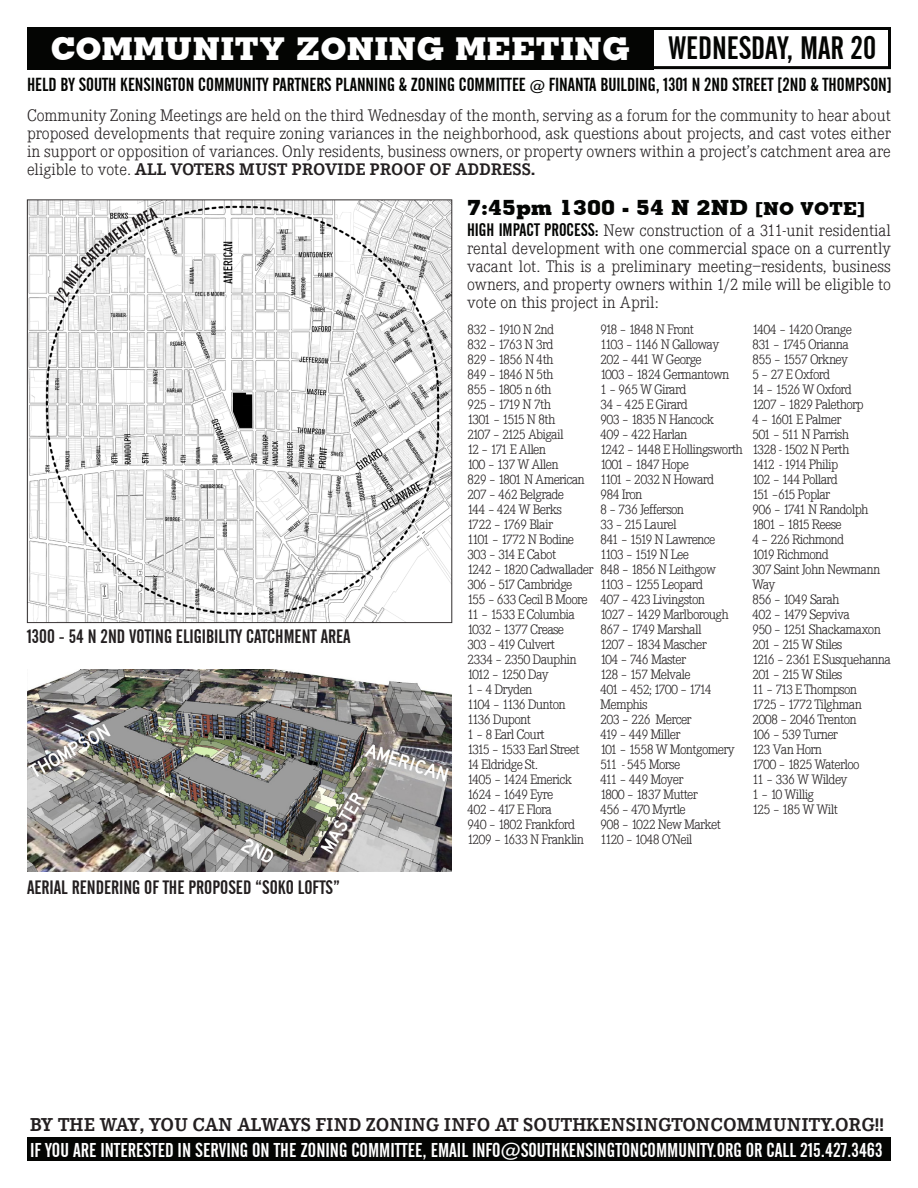
<style>
.page{position:relative;width:918px;height:1188px;background:#fff}
.page>*{position:absolute;margin:0;border:0;box-sizing:border-box;transform-origin:0 0}
.t1{font:32.25px "Alternate Gothic No 2 BT";color:#040503}
.t2{font:800 31.5px "Memphis";color:#fff}
.t3{font:800 21px "Memphis";color:#040503}
.t4{font:19.95px "Alternate Gothic No 2 BT";color:#fff}
.t5{font:19.35px "Alternate Gothic No 2 BT";color:#231f20}
.t6{font:18.9px "Alternate Gothic No 2 BT";color:#040503}
.t7{font:700 18.3px "Corporate EBQ";letter-spacing:.03em;color:#231f20}
.t8{font:300 16.5px/18px "Corporate EBQ";color:#231f20;text-align:justify}
.t9{font:300 13.5px/15px "Corporate EBQ";letter-spacing:-.05em;color:#231f20}
.t10{font:300 13.5px "Corporate EBQ";letter-spacing:-.085em;color:#231f20}
.t11{font:300 13.5px "Corporate EBQ";letter-spacing:-.095em;color:#231f20}
.t12{font:300 13.5px "Corporate EBQ";letter-spacing:-.13em;color:#231f20}
.t13{font:300 13.5px "Corporate EBQ";letter-spacing:-.125em;color:#231f20}
.t14{font:300 13.5px "Corporate EBQ";letter-spacing:-.135em;color:#231f20}
.s1{font-size:15.3px}
.s2{font-weight:700}
.s3{font-size:18px}
.s4{font-family:"Alternate Gothic No 2 BT";font-weight:400;font-size:18px;color:#040503}
</style>
<div class="page">
<div style="left:628px;top:27px;width:263px;height:42px;border:3px solid #040503"></div>
<div style="left:27px;top:27px;width:627px;height:42px;background:#040503"></div>
<div style="left:27px;top:1138px;width:864px;height:23px;background:#040503"></div>
<img style="left:26px;top:199px;width:427px;height:425px">
<img style="left:27px;top:670px;width:425px;height:201px">
<p class="t2" style="left:51px;top:28px;width:581px">COMMUNITY ZONING MEETING</p>
<p class="t1" style="left:669px;top:30px;width:209px">WEDNESDAY, MAR 20</p>
<p class="t6" style="left:27px;top:74px;width:867px">HELD BY SOUTH KENSINGTON COMMUNITY PARTNERS PLANNING &amp; ZONING COMMITTEE <span class="s1">@</span> FINANTA BUILDING, 1301 N 2ND STREET [2ND &amp; THOMPSON]</p>
<p class="t8" style="left:27px;top:107px;width:865px">Community Zoning Meetings are held on the third Wednesday of the month, serving as a forum for the community to hear about proposed developments that require zoning variances in the neighborhood, ask questions about projects, and cast votes either in support or opposition of variances. Only residents, business owners, or property owners within a project’s catchment area are eligible to vote. <span class="s2">ALL VOTERS MUST PROVIDE PROOF OF ADDRESS.</span></p>
<p class="t5" style="left:27px;top:626px;width:325px">1300 - 54 N 2ND VOTING ELIGIBILITY CATCHMENT AREA</p>
<p class="t5" style="left:27px;top:876px;width:315px">AERIAL RENDERING OF THE PROPOSED “SOKO LOFTS”</p>
<p class="t3" style="left:467px;top:193px;width:400px">7:45pm 1300 - 54 N 2ND <span class="s3">[NO VOTE]</span></p>
<p class="t8" style="left:467px;top:222px;width:425px"><span class="s4">HIGH IMPACT PROCESS:</span> New construction of a 311-unit residential rental development with one commercial space on a currently vacant lot. This is a preliminary meeting—residents, business owners, and property owners within 1/2 mile will be eligible to vote on this project in April:</p>
<p class="t9" style="left:467px;top:322px;width:89px">832 – 1910 N 2nd</p>
<p class="t9" style="left:467px;top:337px;width:88px">832 – 1763 N 3rd</p>
<p class="t9" style="left:467px;top:352px;width:88px">829 – 1856 N 4th</p>
<p class="t9" style="left:467px;top:367px;width:88px">849 – 1846 N 5th</p>
<p class="t9" style="left:467px;top:382px;width:86px">855 – 1805 n 6th</p>
<p class="t9" style="left:467px;top:397px;width:86px">925 – 1719 N 7th</p>
<p class="t13" style="left:467px;top:411px;width:90px">1301 – 1515 N 8th</p>
<p class="t9" style="left:467px;top:427px;width:98px">2107 – 2125 Abigail</p>
<p class="t9" style="left:467px;top:442px;width:81px">12 – 171 E Allen</p>
<p class="t9" style="left:467px;top:457px;width:93px">100 – 137 W Allen</p>
<p class="t9" style="left:467px;top:472px;width:119px">829 – 1801 N American</p>
<p class="t9" style="left:467px;top:487px;width:99px">207 – 462 Belgrade</p>
<p class="t9" style="left:467px;top:502px;width:96px">144 – 424 W Berks</p>
<p class="t9" style="left:467px;top:517px;width:87px">1722 – 1769 Blair</p>
<p class="t9" style="left:467px;top:532px;width:109px">1101 – 1772 N Bodine</p>
<p class="t9" style="left:467px;top:547px;width:91px">303 – 314 E Cabot</p>
<p class="t9" style="left:467px;top:562px;width:128px">1242 – 1820 Cadwallader</p>
<p class="t9" style="left:467px;top:577px;width:107px">306 – 517 Cambridge</p>
<p class="t9" style="left:467px;top:592px;width:122px">155 – 633 Cecil B Moore</p>
<p class="t9" style="left:467px;top:607px;width:109px">11 – 1533 E Columbia</p>
<p class="t9" style="left:467px;top:622px;width:99px">1032 – 1377 Crease</p>
<p class="t9" style="left:467px;top:637px;width:89px">303 – 419 Culvert</p>
<p class="t9" style="left:467px;top:652px;width:111px">2334 – 2350 Dauphin</p>
<p class="t10" style="left:467px;top:666px;width:83px">1012 – 1250 Day</p>
<p class="t9" style="left:467px;top:682px;width:67px">1 – 4 Dryden</p>
<p class="t9" style="left:467px;top:697px;width:100px">1104 – 1136 Dunton</p>
<p class="t9" style="left:467px;top:712px;width:65px">1136 Dupont</p>
<p class="t9" style="left:467px;top:727px;width:79px">1 – 8 Earl Court</p>
<p class="t9" style="left:467px;top:742px;width:114px">1315 – 1533 Earl Street</p>
<p class="t9" style="left:467px;top:757px;width:72px">14 Eldridge St.</p>
<p class="t9" style="left:467px;top:772px;width:107px">1405 – 1424 Emerick</p>
<p class="t9" style="left:467px;top:787px;width:88px">1624 – 1649 Eyre</p>
<p class="t9" style="left:467px;top:802px;width:86px">402 – 417 E Flora</p>
<p class="t9" style="left:467px;top:817px;width:110px">940 – 1802 Frankford</p>
<p class="t9" style="left:467px;top:832px;width:119px">1209 – 1633 N Franklin</p>
<p class="t9" style="left:752px;top:322px;width:101px">1404 – 1420 Orange</p>
<p class="t9" style="left:752px;top:337px;width:98px">831 – 1745 Orianna</p>
<p class="t9" style="left:752px;top:352px;width:98px">855 – 1557 Orkney</p>
<p class="t9" style="left:752px;top:367px;width:80px">5 – 27 E Oxford</p>
<p class="t9" style="left:752px;top:382px;width:101px">14 – 1526 W Oxford</p>
<p class="t9" style="left:752px;top:397px;width:113px">1207 – 1829 Palethorp</p>
<p class="t9" style="left:752px;top:412px;width:91px">4 – 1601 E Palmer</p>
<p class="t9" style="left:752px;top:427px;width:99px">501 – 511 N Parrish</p>
<p class="t9" style="left:752px;top:442px;width:99px">1328 - 1502 N Perth</p>
<p class="t12" style="left:752px;top:456px;width:88px">1412 - 1914 Philip</p>
<p class="t9" style="left:752px;top:472px;width:87px">102 – 144 Pollard</p>
<p class="t9" style="left:752px;top:487px;width:80px">151 –615 Poplar</p>
<p class="t9" style="left:752px;top:502px;width:118px">906 – 1741 N Randolph</p>
<p class="t10" style="left:752px;top:516px;width:91px">1801 – 1815 Reese</p>
<p class="t9" style="left:752px;top:532px;width:94px">4 – 226 Richmond</p>
<p class="t9" style="left:752px;top:547px;width:78px">1019 Richmond</p>
<p class="t9" style="left:752px;top:562px;width:130px">307 Saint John Newmann<br>Way</p>
<p class="t9" style="left:752px;top:592px;width:89px">856 – 1049 Sarah</p>
<p class="t9" style="left:752px;top:607px;width:99px">402 – 1479 Sepviva</p>
<p class="t9" style="left:752px;top:622px;width:130px">950 – 1251 Shackamaxon</p>
<p class="t9" style="left:752px;top:637px;width:92px">201 – 215 W Stiles</p>
<p class="t9" style="left:752px;top:652px;width:140px">1216 – 2361 E Susquehanna</p>
<p class="t9" style="left:752px;top:667px;width:92px">201 – 215 W Stiles</p>
<p class="t9" style="left:752px;top:682px;width:107px">11 – 713 E Thompson</p>
<p class="t9" style="left:752px;top:697px;width:111px">1725 – 1772 Tilghman</p>
<p class="t9" style="left:752px;top:712px;width:106px">2008 – 2046 Trenton</p>
<p class="t9" style="left:752px;top:727px;width:87px">106 – 539 Turner</p>
<p class="t9" style="left:752px;top:742px;width:71px">123 Van Horn</p>
<p class="t9" style="left:752px;top:757px;width:109px">1700 – 1825 Waterloo</p>
<p class="t9" style="left:752px;top:772px;width:97px">11 – 336 W Wildey</p>
<p class="t9" style="left:752px;top:787px;width:64px">1 – 10 Willig</p>
<p class="t9" style="left:752px;top:802px;width:87px">125 – 185 W Wilt</p>
<p class="t9" style="left:600px;top:322px;width:95px">918 – 1848 N Front</p>
<p class="t9" style="left:600px;top:337px;width:121px">1103 – 1146 N Galloway</p>
<p class="t9" style="left:600px;top:352px;width:103px">202 – 441 W George</p>
<p class="t9" style="left:600px;top:367px;width:131px">1003 – 1824 Germantown</p>
<p class="t9" style="left:600px;top:382px;width:88px">1 – 965 W Girard</p>
<p class="t9" style="left:600px;top:397px;width:89px">34 – 425 E Girard</p>
<p class="t9" style="left:600px;top:412px;width:116px">903 – 1835 N Hancock</p>
<p class="t9" style="left:600px;top:427px;width:89px">409 – 422 Harlan</p>
<p class="t9" style="left:600px;top:442px;width:144px">1242 – 1448 E Hollingsworth</p>
<p class="t9" style="left:600px;top:457px;width:91px">1001 – 1847 Hope</p>
<p class="t9" style="left:600px;top:472px;width:116px">1101 – 2032 N Howard</p>
<p class="t9" style="left:600px;top:487px;width:44px">984 Iron</p>
<p class="t9" style="left:600px;top:502px;width:86px">8 – 736 Jefferson</p>
<p class="t9" style="left:600px;top:517px;width:78px">33 – 215 Laurel</p>
<p class="t9" style="left:600px;top:532px;width:117px">841 – 1519 N Lawrence</p>
<p class="t14" style="left:600px;top:546px;width:91px">1103 – 1519 N Lee</p>
<p class="t9" style="left:600px;top:562px;width:117px">848 – 1856 N Leithgow</p>
<p class="t9" style="left:600px;top:577px;width:105px">1103 – 1255 Leopard</p>
<p class="t9" style="left:600px;top:592px;width:107px">407 – 423 Livingston</p>
<p class="t9" style="left:600px;top:607px;width:130px">1027 – 1429 Marlborough</p>
<p class="t9" style="left:600px;top:622px;width:103px">867 – 1749 Marshall</p>
<p class="t9" style="left:600px;top:637px;width:108px">1207 – 1834 Mascher</p>
<p class="t9" style="left:600px;top:652px;width:88px">104 – 746 Master</p>
<p class="t9" style="left:600px;top:667px;width:92px">128 – 157 Melvale</p>
<p class="t11" style="left:600px;top:681px;width:113px">401 – 452; 1700 – 1714</p>
<p class="t9" style="left:600px;top:697px;width:49px">Memphis</p>
<p class="t9" style="left:600px;top:712px;width:93px">203 – 226 Mercer</p>
<p class="t9" style="left:600px;top:727px;width:82px">419 – 449 Miller</p>
<p class="t9" style="left:600px;top:742px;width:136px">101 – 1558 W Montgomery</p>
<p class="t9" style="left:600px;top:757px;width:82px">511 - 545 Morse</p>
<p class="t9" style="left:600px;top:772px;width:85px">411 – 449 Moyer</p>
<p class="t9" style="left:600px;top:787px;width:99px">1800 – 1837 Mutter</p>
<p class="t9" style="left:600px;top:802px;width:87px">456 – 470 Myrtle</p>
<p class="t9" style="left:600px;top:817px;width:123px">908 – 1022 New Market</p>
<p class="t9" style="left:600px;top:832px;width:94px">1120 – 1048 O’Neil</p>
<p class="t7" style="left:30px;top:1114px;width:855px">BY THE WAY, YOU CAN ALWAYS FIND ZONING INFO AT SOUTHKENSINGTONCOMMUNITY.ORG!!</p>
<p class="t4" style="left:30px;top:1139px;width:854px">IF YOU ARE INTERESTED IN SERVING ON THE ZONING COMMITTEE, EMAIL INFO@SOUTHKENSINGTONCOMMUNITY.ORG OR CALL 215.427.3463</p>
</div>
